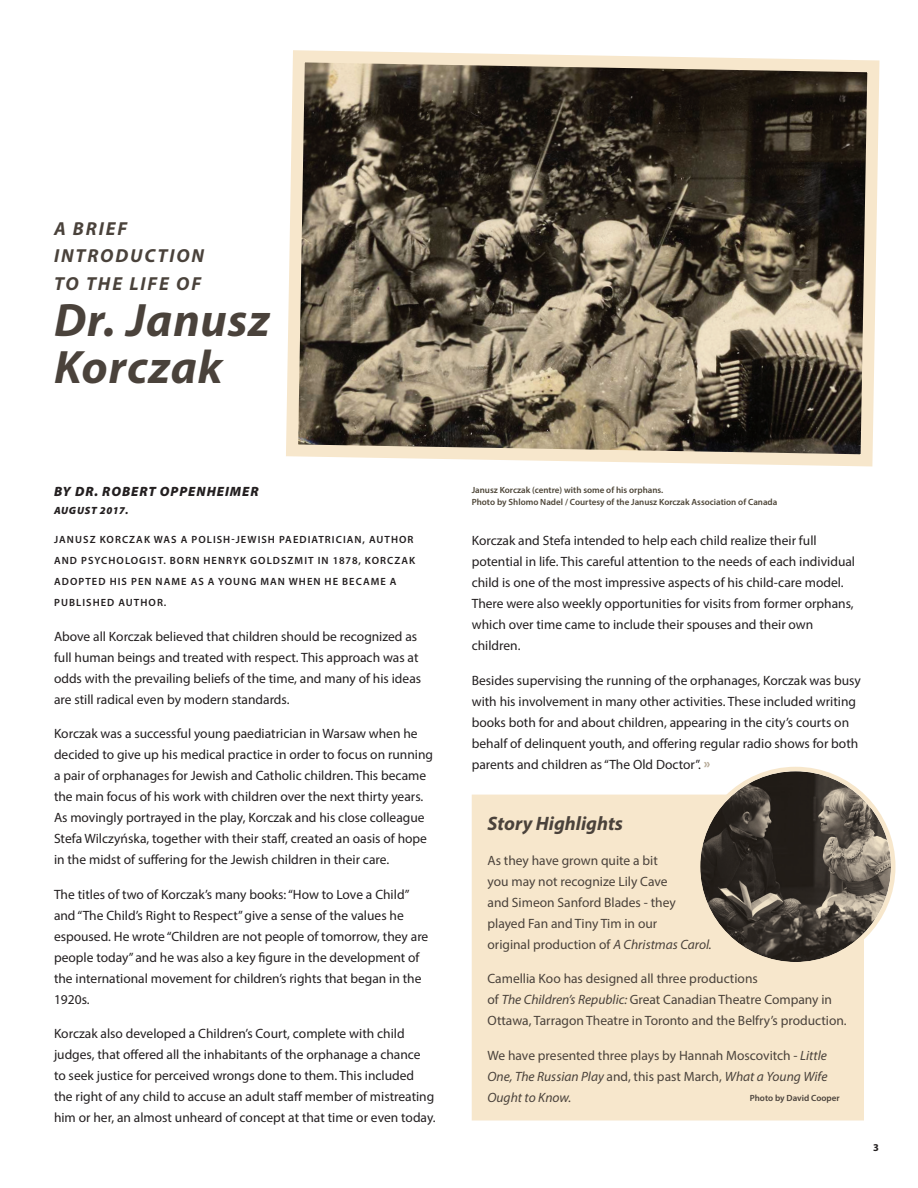
<style>
.page{position:relative;width:918px;height:1188px;background:#fff}
.page>*{position:absolute;margin:0;border:0;box-sizing:border-box;transform-origin:0 0}
.Body{font:italic 700 47.1px/46.5px "Myriad Pro";letter-spacing:.02em;color:#4a423b}
.Body-2{font:italic 700 19.5px "Myriad Pro";color:#4a423b}
.Body-3{font:italic 700 18.9px/27.5px "Myriad Pro";letter-spacing:.1em;color:#4a423b}
.Body-4{font:13.5px/21px "Myriad Pro";color:#231f20}
.Body-5{font:13.5px/21px "Myriad Pro";color:#4a423b}
.Body-6{font:italic 900 13.5px "Myriad Pro";letter-spacing:.07em;color:#231f20}
.Body-7{font:600 10.5px/21px "Myriad Pro";letter-spacing:.1em;color:#231f20}
.Body-8{font:italic 900 10.5px "Myriad Pro";letter-spacing:.06em;color:#231f20}
.Body-9{font:700 10.5px "Myriad Pro";color:#231f20}
.Body-10{font:600 9px/12px "Myriad Pro";color:#4d4537}
.Body-11{font:600 9px "Myriad Pro";color:#4a423b}
.s1{font-weight:900;color:#b9ad9b}
.s2{font-style:italic}
</style>
<div class="page">
<div style="left:472px;top:795px;width:392px;height:326px;background:#f7e7cc"></div>
<svg style="left:286px;top:50px;width:594px;height:417px;background:#706656"></svg>
<img style="left:700px;top:771px;width:191px;height:191px;border-radius:95px">
<div style="left:696px;top:767px;width:200px;height:200px;border:4px solid #f7e7cc;border-radius:50%"></div>
<p class="Body-3" style="left:54px;top:214px;width:152px">A BRIEF<br>INTRODUCTION<br>TO THE LIFE OF</p>
<p class="Body" style="left:54px;top:296px;width:217px">Dr. Janusz<br>Korczak</p>
<p class="Body-6" style="left:54px;top:482px;width:206px">BY DR. ROBERT OPPENHEIMER</p>
<p class="Body-8" style="left:54px;top:503px;width:76px">AUGUST 2017.</p>
<p class="Body-7" style="left:54px;top:529px;width:363px">JANUSZ KORCZAK WAS A POLISH-JEWISH PAEDIATRICIAN, AUTHOR AND PSYCHOLOGIST. BORN HENRYK GOLDSZMIT IN 1878, KORCZAK ADOPTED HIS PEN NAME AS A YOUNG MAN WHEN HE BECAME A PUBLISHED AUTHOR.</p>
<p class="Body-4" style="left:54px;top:625px;width:369px">Above all Korczak believed that children should be recognized as full human beings and treated with respect. This approach was at odds with the prevailing beliefs of the time, and many of his ideas are still radical even by modern standards.</p>
<p class="Body-4" style="left:54px;top:723px;width:381px">Korczak was a successful young paediatrician in Warsaw when he decided to give up his medical practice in order to focus on running a pair of orphanages for Jewish and Catholic children. This became the main focus of his work with children over the next thirty years.<br>As movingly portrayed in the play, Korczak and his close colleague Stefa Wilczyńska, together with their staff, created an oasis of hope in the midst of suffering for the Jewish children in their care.</p>
<p class="Body-4" style="left:54px;top:883px;width:376px">The titles of two of Korczak’s many books: “How to Love a Child” and “The Child’s Right to Respect” give a sense of the values he espoused. He wrote “Children are not people of tomorrow, they are people today” and he was also a key figure in the development of the international movement for children’s rights that began in the 1920s.</p>
<p class="Body-4" style="left:54px;top:1023px;width:383px">Korczak also developed a Children’s Court, complete with child judges, that offered all the inhabitants of the orphanage a chance to seek justice for perceived wrongs done to them. This included the right of any child to accuse an adult staff member of mistreating him or her, an almost unheard of concept at that time or even today.</p>
<p class="Body-10" style="left:472px;top:483px;width:307px">Janusz Korczak (centre) with some of his orphans.<br>Photo by Shlomo Nadel / Courtesy of the Janusz Korczak Association of Canada</p>
<p class="Body-4" style="left:472px;top:530px;width:385px">Korczak and Stefa intended to help each child realize their full potential in life. This careful attention to the needs of each individual child is one of the most impressive aspects of his child-care model.<br>There were also weekly opportunities for visits from former orphans, which over time came to include their spouses and their own children.</p>
<p class="Body-4" style="left:472px;top:670px;width:391px">Besides supervising the running of the orphanages, Korczak was busy with his involvement in many other activities. These included writing books both for and about children, appearing in the city’s courts on behalf of delinquent youth, and offering regular radio shows for both parents and children as “The Old Doctor”. <span class="s1">»</span></p>
<p class="Body-2" style="left:488px;top:811px;width:137px">Story Highlights</p>
<p class="Body-5" style="left:488px;top:849px;width:226px">As they have grown quite a bit<br>you may not recognize Lily Cave<br>and Simeon Sanford Blades - they played Fan and Tiny Tim in our<br>original production of <span class="s2">A Christmas Carol.</span></p>
<p class="Body-5" style="left:488px;top:968px;width:361px">Camellia Koo has designed all three productions<br>of <span class="s2">The Children’s Republic:</span> Great Canadian Theatre Company in<br>Ottawa, Tarragon Theatre in Toronto and the Belfry’s production.</p>
<p class="Body-5" style="left:488px;top:1044px;width:342px;text-align:justify">We have presented three plays by Hannah Moscovitch - <span class="s2">Little One, The Russian Play</span> and, this past March, <span class="s2">What a Young Wife Ought to Know.</span></p>
<p class="Body-11" style="left:750px;top:1093px;width:91px">Photo by David Cooper</p>
<p class="Body-9" style="left:873px;top:1140px;width:7px">3</p>
</div>
